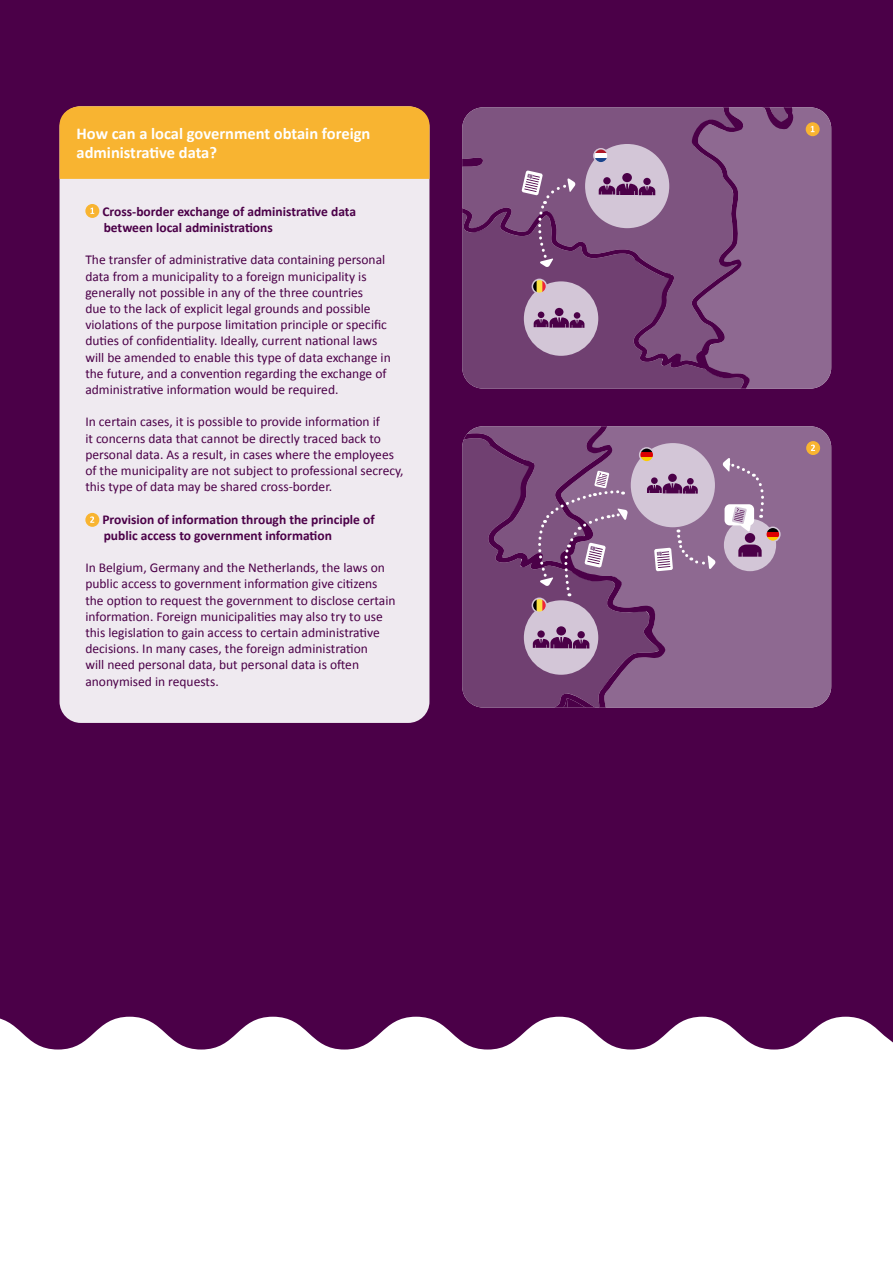
<style>
.page{position:relative;width:893px;height:1263px;background:#fff}
.page>*{position:absolute;margin:0;border:0;box-sizing:border-box;transform-origin:0 0}
.t1{font:700 16.5px/19.8px "Calibri";color:#fff}
.t2{font:13.5px/16.2px "Calibri";color:#4b0048}
.t3{font:700 13.5px/16.2px "Calibri";color:#4b0048}
</style>
<div class="page">
<div style="left:0;top:0;width:893px;height:1090px;background:#4b0048"></div>
<svg style="left:0;top:1017px;width:893px;height:73px;fill:#fff"></svg>
<div style="left:60px;top:106px;width:369px;height:617px;background:#efeaf0;border-radius:21px"></div>
<div style="left:60px;top:106px;width:369px;height:73px;background:#f8b431"></div>
<svg style="left:462px;top:107px;width:369px;height:282px;background:#845a85"></svg>
<div style="left:772px;top:426px;width:59px;height:282px;background:#8e6991"></div>
<div style="left:806px;top:441px;width:14px;height:14px;background:#f8b431;border-radius:50%"></div>
<svg style="left:811px;top:445px;width:4px;height:6px"></svg>
<div style="left:85px;top:204px;width:14px;height:14px;background:#f8b431;border-radius:50%"></div>
<svg style="left:90px;top:208px;width:4px;height:6px"></svg>
<div style="left:85px;top:513px;width:14px;height:14px;background:#f8b431;border-radius:50%"></div>
<svg style="left:90px;top:516px;width:4px;height:7px"></svg>
<svg style="left:462px;top:426px;width:310px;height:282px;background:#8a638c"></svg>
<img style="left:766px;top:527px;width:14px;height:14px;border-radius:7px">
<div style="left:765px;top:526px;width:16px;height:16px;border:2px solid #d3c6d7;border-radius:50%"></div>
<img style="left:640px;top:448px;width:14px;height:14px;border-radius:7px">
<div style="left:639px;top:447px;width:15px;height:16px;border:2px solid #d3c6d7;border-radius:50%"></div>
<p class="t1" style="left:77px;top:123px;width:295px">How can a local government obtain foreign administrative data?</p>
<p class="t3" style="left:102px;top:203px;width:255px">Cross-border exchange of administrative data between local administrations</p>
<p class="t2" style="left:85px;top:251px;width:307px">The transfer of administrative data containing personal data from a municipality to a foreign municipality is generally not possible in any of the three countries<br>due to the lack of explicit legal grounds and possible violations of the purpose limitation principle or specific duties of confidentiality. Ideally, current national laws will be amended to enable this type of data exchange in the future, and a convention regarding the exchange of administrative information would be required.</p>
<p class="t2" style="left:85px;top:413px;width:320px">In certain cases, it is possible to provide information if<br>it concerns data that cannot be directly traced back to personal data. As a result, in cases where the employees of the municipality are not subject to professional secrecy, this type of data may be shared cross-border.</p>
<p class="t3" style="left:102px;top:511px;width:274px">Provision of information through the principle of public access to government information</p>
<p class="t2" style="left:85px;top:559px;width:312px">In Belgium, Germany and the Netherlands, the laws on public access to government information give citizens the option to request the government to disclose certain information. Foreign municipalities may also try to use this legislation to gain access to certain administrative decisions. In many cases, the foreign administration<br>will need personal data, but personal data is often anonymised in requests.</p>
</div>
